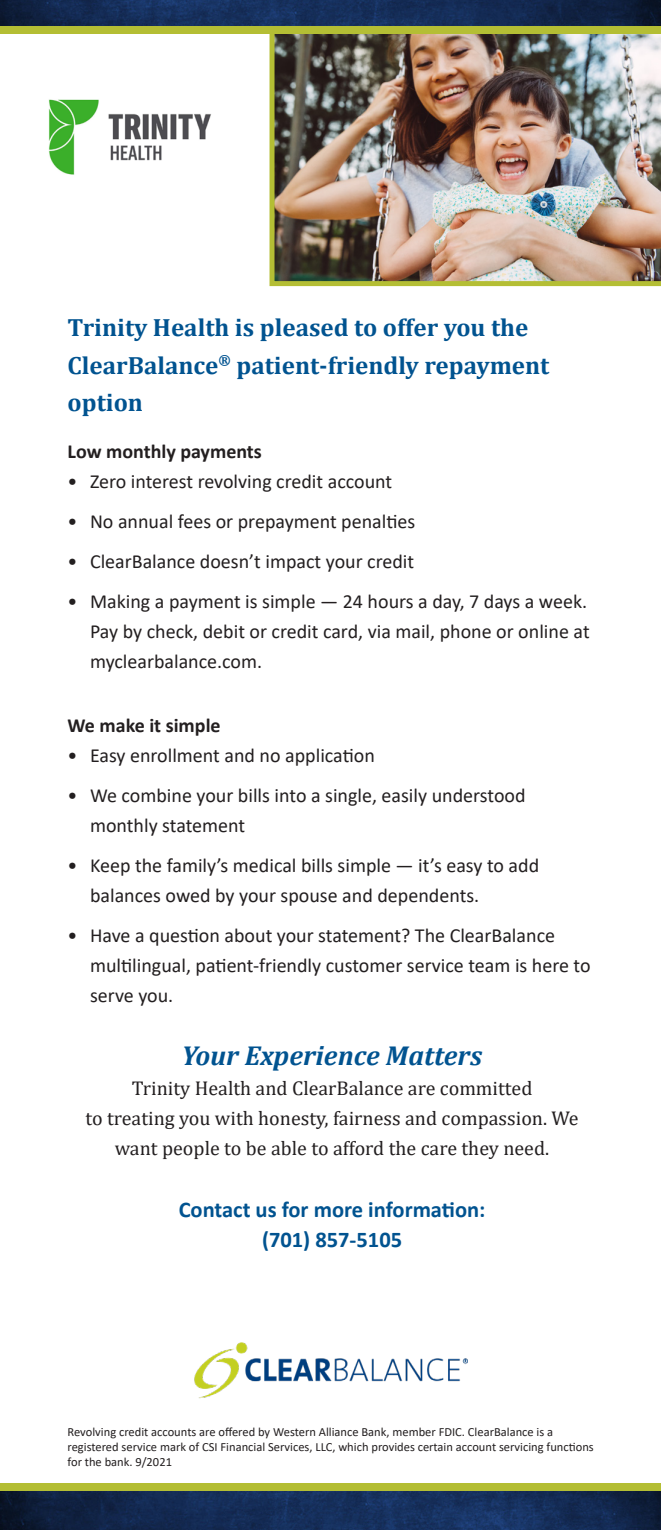
<style>
.page{position:relative;width:661px;height:1530px;background:#fff}
.page>*{position:absolute;margin:0;border:0;box-sizing:border-box;transform-origin:0 0}
.Experience_Headline{font:italic 700 27.5px "Cambria";color:#015390}
.Subhead_lvl_1{font:700 25px/37.5px "Cambria";color:#015390}
.Experience_Copy{font:700 22.5px/30px "Calibri";color:#015390;text-align:center}
.t1{font:20px/30px "Calibri";color:#231f20}
.Experience_Copy-2{font:20px/30px "Cambria";color:#231f20;text-align:center}
.Sidbar_subhead{font:700 20px "Calibri";color:#231f20}
.Copyright{font:12.5px/15px "Calibri";color:#231f20}
</style>
<div class="page">
<img style="left:269px;top:34px;width:392px;height:252px">
<img style="left:0;top:0;width:661px;height:26px">
<div style="left:0;top:26px;width:661px;height:8px;background:#b4be34"></div>
<img style="left:194px;top:1343px;width:273px;height:56px">
<img style="left:0;top:1491px;width:661px;height:39px">
<div style="left:0;top:1483px;width:661px;height:8px;background:#b4be34"></div>
<img style="left:48px;top:99px;width:163px;height:76px">
<p class="Subhead_lvl_1" style="left:68px;top:308px;width:483px">Trinity Health is pleased to offer you the<br>ClearBalance<sup>®</sup> patient-friendly repayment option</p>
<p class="Sidbar_subhead" style="left:68px;top:437px;width:196px">Low monthly payments</p>
<p class="t1" style="left:68px;top:466px;width:326px">• Zero interest revolving credit account</p>
<p class="t1" style="left:68px;top:506px;width:349px">• No annual fees or prepayment penalties</p>
<p class="t1" style="left:68px;top:546px;width:348px">• ClearBalance doesn’t impact your credit</p>
<p class="t1" style="left:90px;top:586px;width:501px;text-indent:-22px">• Making a payment is simple — 24 hours a day, 7 days a week.<br>Pay by check, debit or credit card, via mail, phone or online at myclearbalance.com.</p>
<p class="Sidbar_subhead" style="left:68px;top:711px;width:155px">We make it simple</p>
<p class="t1" style="left:68px;top:739px;width:309px">• Easy enrollment and no application</p>
<p class="t1" style="left:90px;top:779px;width:437px;text-indent:-22px">• We combine your bills into a single, easily understood monthly statement</p>
<p class="t1" style="left:90px;top:849px;width:450px;text-indent:-22px">• Keep the family’s medical bills simple — it’s easy to add balances owed by your spouse and dependents.</p>
<p class="t1" style="left:90px;top:919px;width:502px;text-indent:-22px">• Have a question about your statement? The ClearBalance multilingual, patient-friendly customer service team is here to serve you.</p>
<p class="Experience_Headline" style="left:182px;top:1037px;width:302px">Your Experience Matters</p>
<p class="Experience_Copy-2" style="left:85px;top:1073px;width:494px">Trinity Health and ClearBalance are committed<br>to treating you with honesty, fairness and compassion. We want people to be able to afford the care they need.</p>
<p class="Experience_Copy" style="left:179px;top:1194px;width:308px">Contact us for more information: (701) 857-5105</p>
<p class="Copyright" style="left:68px;top:1424px;width:527px">Revolving credit accounts are offered by Western Alliance Bank, member FDIC. ClearBalance is a registered service mark of CSI Financial Services, LLC, which provides certain account servicing functions for the bank. 9/2021</p>
</div>
